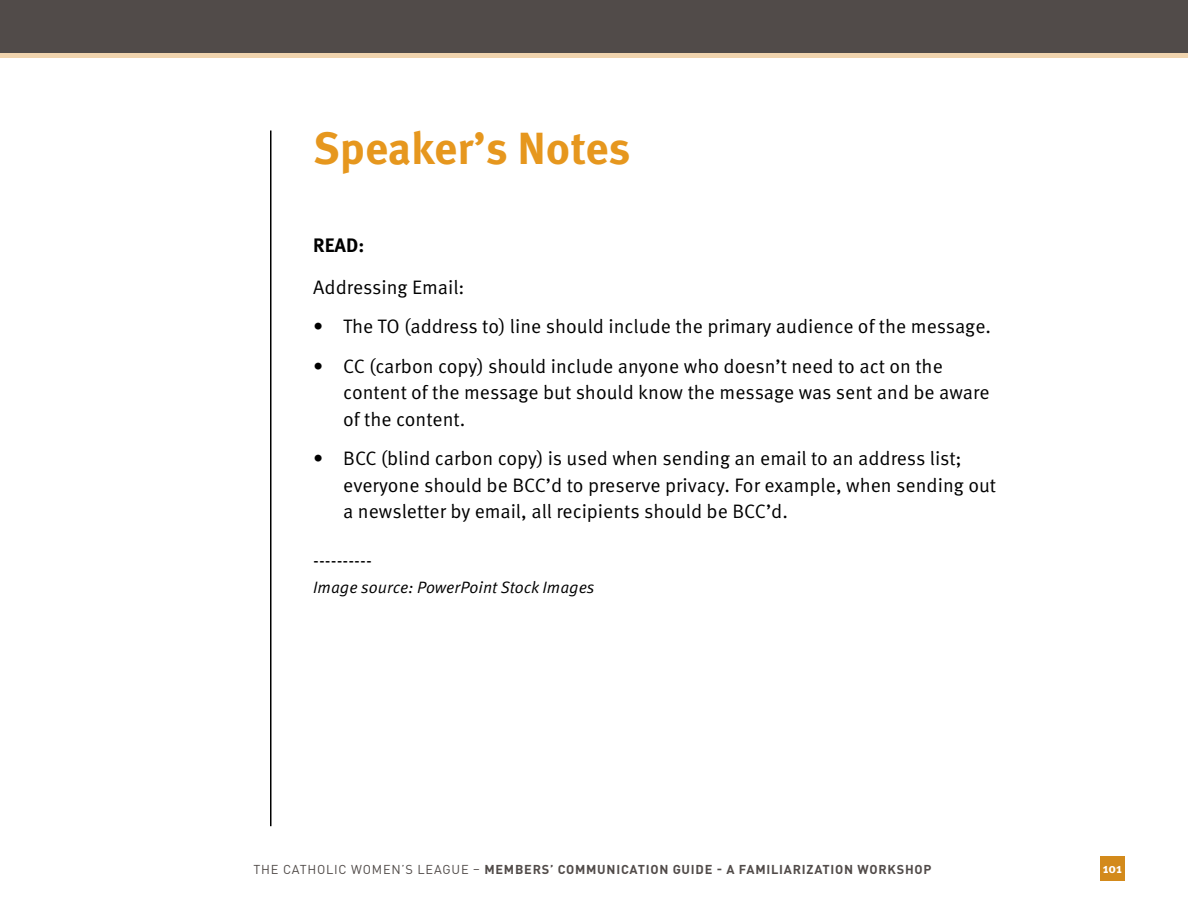
<style>
.page{position:relative;width:1188px;height:918px;background:#fff}
.page>*{position:absolute;margin:0;border:0;box-sizing:border-box;transform-origin:0 0}
.t1{font:700 45px "Meta Pro";letter-spacing:-.005em;color:#e6971e}
.t2{font:19.5px/26.2px "Meta Pro Norm";color:#000}
.t3{font:700 19.5px "Meta Pro";color:#000}
.t4{font:16.5px "Meta Pro Norm Ita";color:#000}
.t5{font:700 13.5px "Meta Pro";color:#fff}
.t6{font:700 12.75px "DIN Pro";letter-spacing:.06em;color:#514b49}
.s1{font-weight:400}
</style>
<div class="page">
<div style="left:0;top:0;width:1188px;height:57px;background:#f0d4ae"></div>
<div style="left:0;top:0;width:1188px;height:53px;background:#514b49"></div>
<div style="left:1100px;top:856px;width:25px;height:25px;background:#d38a1b"></div>
<hr style="left:270px;top:130px;width:2px;height:696px;background:#000">
<h1 class="t1" style="left:313px;top:114px;width:319px">Speaker’s Notes</h1>
<p class="t3" style="left:313px;top:230px;width:53px">READ:</p>
<p class="t2" style="left:313px;top:272px;width:153px">Addressing Email:</p>
<p class="t2" style="left:313px;top:312px;width:679px">• The TO (address to) line should include the primary audience of the message.</p>
<p class="t2" style="left:343px;top:352px;width:648px;text-indent:-30px">• CC (carbon copy) should include anyone who doesn’t need to act on the content of the message but should know the message was sent and be aware of the content.</p>
<p class="t2" style="left:343px;top:444px;width:655px;text-indent:-30px">• BCC (blind carbon copy) is used when sending an email to an address list; everyone should be BCC’d to preserve privacy. For example, when sending out a newsletter by email, all recipients should be BCC’d.</p>
<p class="t2" style="left:313px;top:545px;width:60px">----------</p>
<p class="t4" style="left:313px;top:575px;width:283px">Image source: PowerPoint Stock Images</p>
<p class="t6" style="left:254px;top:860px;width:680px"><span class="s1">THE CATHOLIC WOMEN’S LEAGUE –</span> MEMBERS’ COMMUNICATION GUIDE - A FAMILIARIZATION WORKSHOP</p>
<p class="t5" style="left:1103px;top:857px;width:21px">101</p>
</div>
